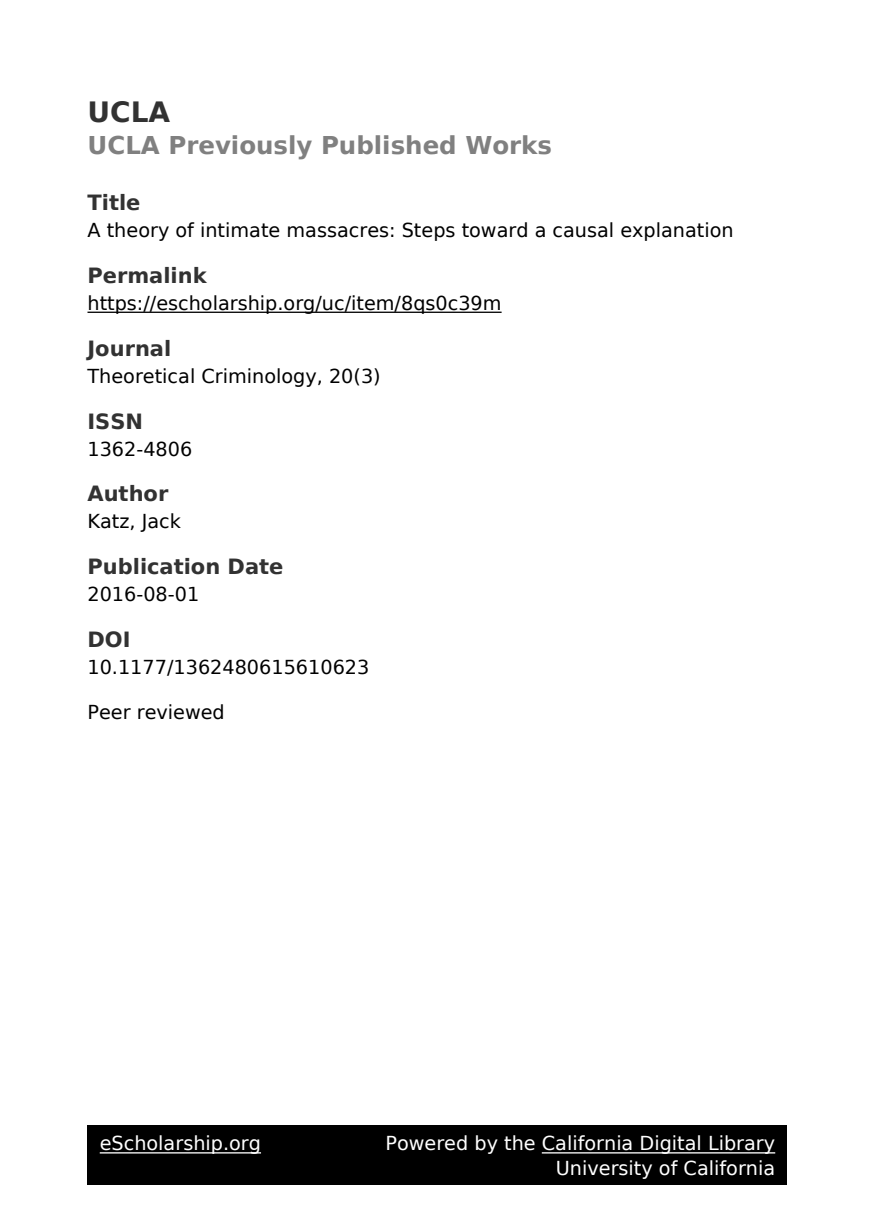
<style>
.page{position:relative;width:875px;height:1225px;background:#fff}
.page>*{position:absolute;margin:0;border:0;box-sizing:border-box;transform-origin:0 0}
.t1{font:700 28px "DejaVu Sans";color:#323232}
.t2{font:700 24.5px "DejaVu Sans";color:#808080}
.t3{font:700 21px "DejaVu Sans";color:#323232}
.t4{font:19.25px "DejaVu Sans";color:#000}
.t5{font:19.25px/24.5px "DejaVu Sans";color:#fff;text-align:right}
</style>
<div class="page">
<hr style="left:88px;top:312px;width:414px;height:1px;background:#000">
<div style="left:88px;top:1125px;width:700px;height:60px;background:#000"></div>
<hr style="left:100px;top:1152px;width:161px;height:2px;background:#fff">
<hr style="left:542px;top:1152px;width:233px;height:2px;background:#fff">
<h1 class="t1" style="left:88px;top:101px;width:84px">UCLA</h1>
<p class="t2" style="left:88px;top:136px;width:466px">UCLA Previously Published Works</p>
<p class="t3" style="left:88px;top:194px;width:54px">Title</p>
<p class="t4" style="left:88px;top:222px;width:648px">A theory of intimate massacres: Steps toward a causal explanation</p>
<p class="t3" style="left:88px;top:267px;width:121px">Permalink</p>
<p class="t4" style="left:88px;top:295px;width:416px">https://escholarship.org/uc/item/8qs0c39m</p>
<p class="t3" style="left:88px;top:340px;width:85px">Journal</p>
<p class="t4" style="left:88px;top:368px;width:295px">Theoretical Criminology, 20(3)</p>
<p class="t3" style="left:88px;top:413px;width:57px">ISSN</p>
<p class="t4" style="left:88px;top:441px;width:106px">1362-4806</p>
<p class="t3" style="left:88px;top:485px;width:82px">Author</p>
<p class="t4" style="left:88px;top:514px;width:95px">Katz, Jack</p>
<p class="t3" style="left:88px;top:558px;width:198px">Publication Date</p>
<p class="t4" style="left:88px;top:587px;width:113px">2016-08-01</p>
<p class="t3" style="left:88px;top:631px;width:45px">DOI</p>
<p class="t4" style="left:88px;top:660px;width:283px">10.1177/1362480615610623</p>
<p class="t4" style="left:88px;top:704px;width:139px">Peer reviewed</p>
<p class="t5" style="left:100px;top:1133px;width:163px">eScholarship.org</p>
<p class="t5" style="left:385px;top:1133px;width:391px">Powered by the California Digital Library<br>University of California</p>
</div>
